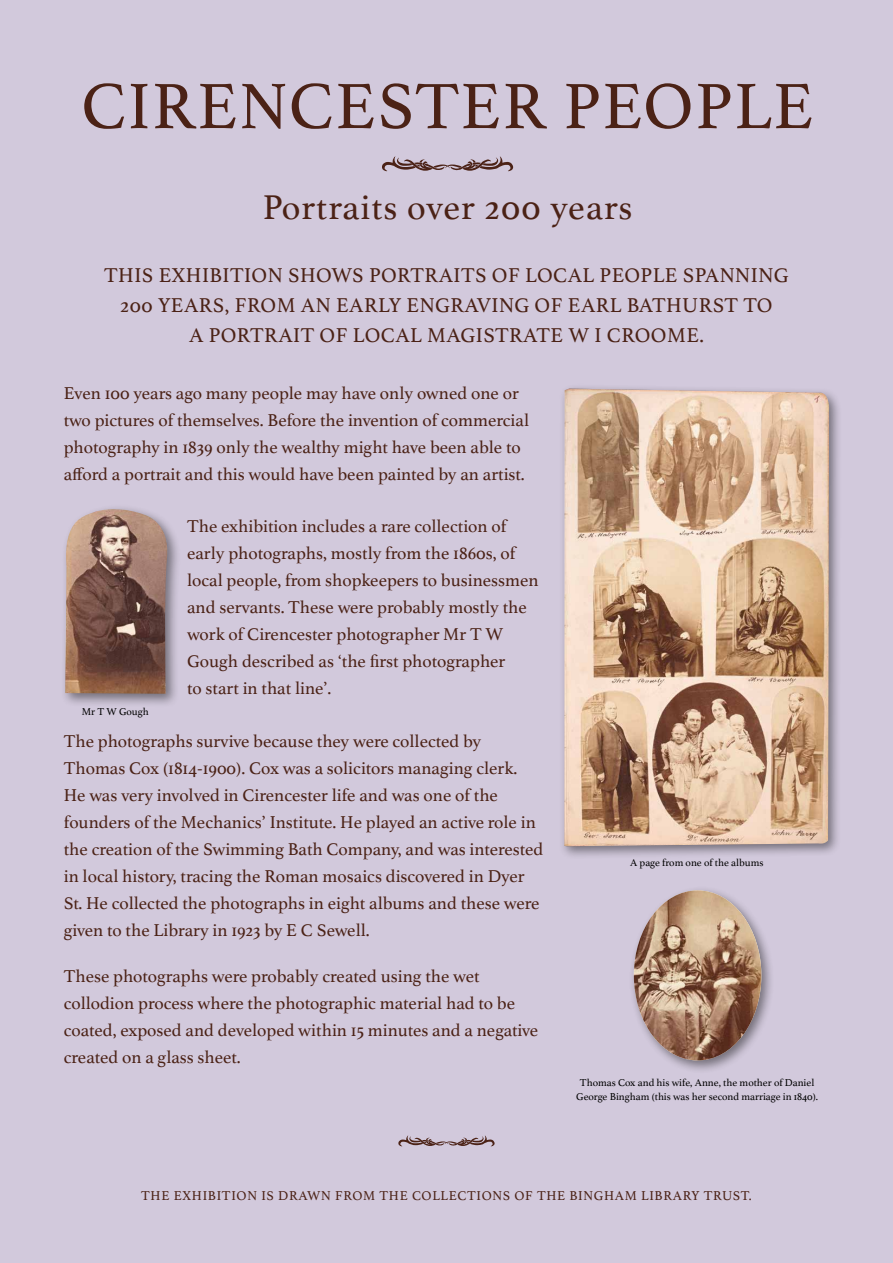
<style>
.page{position:relative;width:893px;height:1263px;background:#d2c9dc}
.page>*{position:absolute;margin:0;border:0;box-sizing:border-box;transform-origin:0 0}
.t1{font:67.5px "Athelas";letter-spacing:.02em;color:#4b2216}
.t2{font:36px "Athelas";letter-spacing:.03em;color:#4b2216}
.t3{font:21px/30px "Athelas";letter-spacing:.02em;color:#4b2216;text-align:center}
.t4{font:18px/27px "Athelas";color:#4b2216}
.t5{font:13.5px "Athelas";letter-spacing:.05em;color:#4b2216}
.t6{font:10.5px/14.2px "Athelas";color:#000;text-align:center}
</style>
<div class="page">
<svg style="left:382px;top:156px;width:131px;height:15px"></svg>
<div style="left:559px;top:383px;width:284px;height:477px;background:#000;opacity:.45"></div>
<img style="left:564px;top:389px;width:265px;height:457px">
<div style="left:60px;top:504px;width:121px;height:203px;background:#000;opacity:.45"></div>
<img style="left:61px;top:509px;width:109px;height:185px">
<div style="left:629px;top:885px;width:146px;height:189px;background:#000;opacity:.45"></div>
<img style="left:634px;top:890px;width:127px;height:170px">
<svg style="left:398px;top:1135px;width:97px;height:11px"></svg>
<h1 class="t1" style="left:81px;top:52px;width:734px">CIRENCESTER PEOPLE</h1>
<h2 class="t2" style="left:263px;top:179px;width:371px">Portraits over 200 years</h2>
<p class="t3" style="left:104px;top:260px;width:686px">THIS EXHIBITION SHOWS PORTRAITS OF LOCAL PEOPLE SPANNING<br>200 YEARS, FROM AN EARLY ENGRAVING OF EARL BATHURST TO<br>A PORTRAIT OF LOCAL MAGISTRATE W I CROOME.</p>
<p class="t4" style="left:64px;top:379px;width:467px">Even 100 years ago many people may have only owned one or two pictures of themselves. Before the invention of commercial photography in 1839 only the wealthy might have been able to afford a portrait and this would have been painted by an artist.</p>
<p class="t4" style="left:187px;top:512px;width:353px">The exhibition includes a rare collection of early photographs, mostly from the 1860s, of local people, from shopkeepers to businessmen and servants. These were probably mostly the work of Cirencester photographer Mr T W Gough described as ‘the first photographer<br>to start in that line’.</p>
<p class="t4" style="left:64px;top:727px;width:481px">The photographs survive because they were collected by Thomas Cox (1814-1900). Cox was a solicitors managing clerk.<br>He was very involved in Cirencester life and was one of the founders of the Mechanics’ Institute. He played an active role in the creation of the Swimming Bath Company, and was interested in local history, tracing the Roman mosaics discovered in Dyer St. He collected the photographs in eight albums and these were given to the Library in 1923 by E C Sewell.</p>
<p class="t4" style="left:64px;top:962px;width:476px">These photographs were probably created using the wet collodion process where the photographic material had to be coated, exposed and developed within 15 minutes and a negative created on a glass sheet.</p>
<p class="t6" style="left:82px;top:704px;width:69px">Mr T W Gough</p>
<p class="t6" style="left:630px;top:855px;width:135px">A page from one of the albums</p>
<p class="t6" style="left:576px;top:1075px;width:243px">Thomas Cox and his wife, Anne, the mother of Daniel<br>George Bingham (this was her second marriage in 1840).</p>
<p class="t5" style="left:141px;top:1185px;width:612px">THE EXHIBITION IS DRAWN FROM THE COLLECTIONS OF THE BINGHAM LIBRARY TRUST.</p>
</div>
